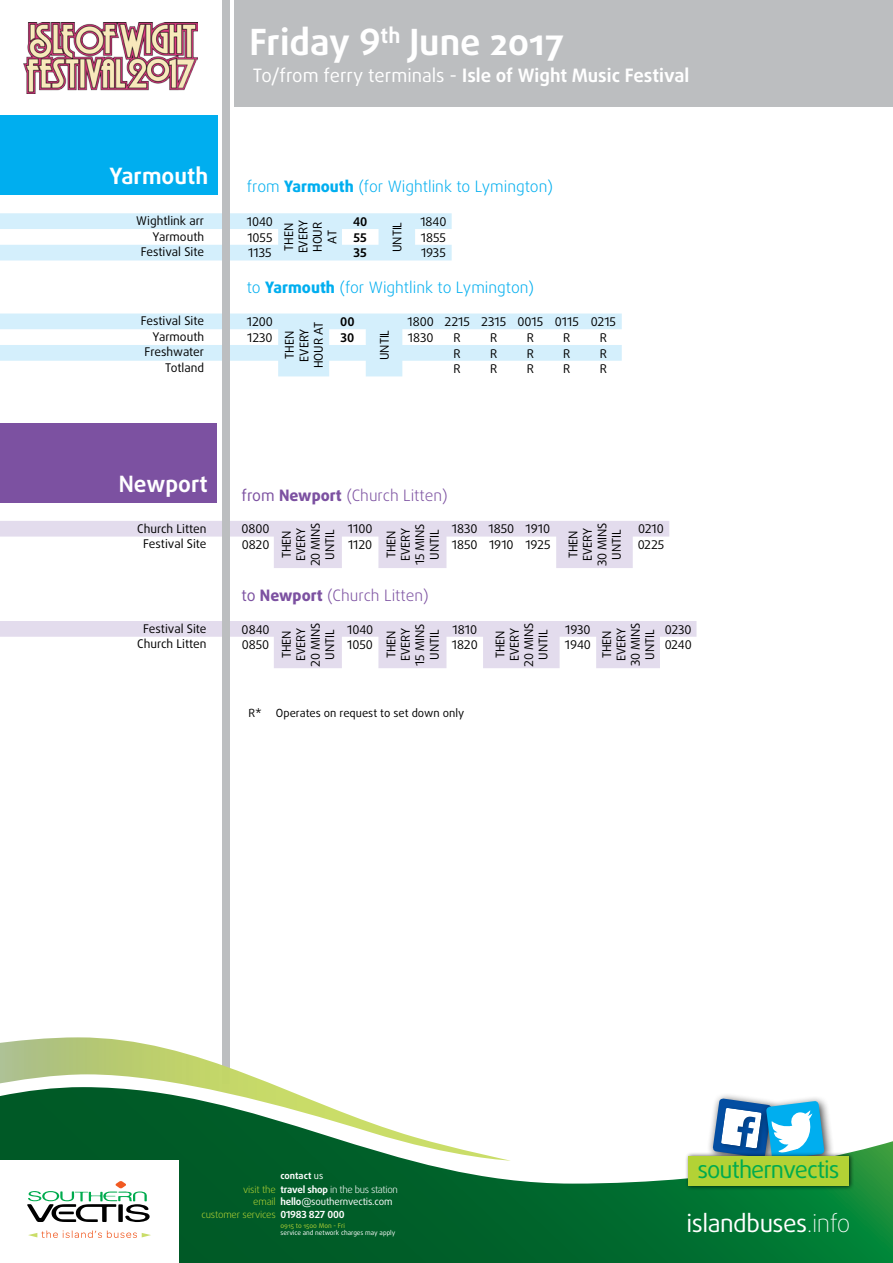
<style>
.page{position:relative;width:893px;height:1263px;background:#fff}
.page>*{position:absolute;margin:0;border:0;box-sizing:border-box;transform-origin:0 0}
.t1{font:700 36.15px "Daxline Pro";color:#fff}
.t2{font:24.45px "Daxline Pro";letter-spacing:-.02em;color:#fff}
.t3{font:23.7px "Daxline Pro";letter-spacing:-.04em;color:#00ab4e}
.t4{font:700 22.5px "Daxline Pro";color:#fff}
.t5{font:700 18.45px "Daxline Pro";color:#fff}
.t6{font:300 15.75px "Daxline Pro";color:#00aeef}
.t7{font:300 15.75px "Daxline Pro";color:#7c51a1}
.t8{font:12px/14.4px "Daxline Pro";letter-spacing:-.01em;color:#000;text-align:center}
.t9{font:700 12px "Daxline Pro";color:#000}
.t10{font:11.25px "Daxline Pro";color:#000}
.t11{font:700 9.75px/12.1px "Daxline Pro";letter-spacing:-.02em;color:#fff}
.t12{font:300 9.75px/12.1px "Daxline Pro";letter-spacing:-.02em;color:#b3d235;text-align:right}
.t13{font:700 9.3px "Daxline Pro";color:#fff}
.t14{font:6.45px "Daxline Pro";color:#fff}
.t15{font:6.45px "Daxline Pro";color:#b3d235}
.s1{font-weight:400}
.s2{font-weight:800}
.s3{font-weight:300}
.s4{font-weight:100}
</style>
<div class="page">
<svg style="left:0;top:213px;width:452px;height:47px"></svg>
<svg style="left:0;top:313px;width:622px;height:63px"></svg>
<div style="left:0;top:116px;width:217px;height:79px;background:#00aeef"></div>
<svg style="left:0;top:521px;width:669px;height:47px"></svg>
<svg style="left:0;top:621px;width:696px;height:47px"></svg>
<div style="left:0;top:423px;width:217px;height:79px;background:#7c51a1"></div>
<div style="left:222px;top:0;width:8px;height:1083px;background:#bcbec0"></div>
<div style="left:235px;top:0;width:658px;height:107px;background:#bcbec0"></div>
<img style="left:23px;top:22px;width:174px;height:71px">
<svg style="left:179px;top:1141px;width:714px;height:122px;background:#207b46"></svg>
<svg style="left:27px;top:1181px;width:123px;height:41px"></svg>
<svg style="left:28px;top:1230px;width:123px;height:8px"></svg>
<svg style="left:0;top:1037px;width:511px;height:124px"></svg>
<div style="left:706px;top:1092px;width:75px;height:76px;background:#000;opacity:.75"></div>
<div style="left:760px;top:1095px;width:74px;height:75px;background:#000;opacity:.75"></div>
<svg style="left:712px;top:1098px;width:113px;height:54px"></svg>
<div style="left:685px;top:1152px;width:169px;height:39px;background:#000;opacity:.75"></div>
<div style="left:688px;top:1156px;width:160px;height:29px;background:#b3d235"></div>
<h3 class="t4" style="left:110px;top:161px;width:100px">Yarmouth</h3>
<h1 class="t1" style="left:249px;top:18px;width:317px">Friday 9<sup>th</sup> June 2017</h1>
<h3 class="t5" style="left:253px;top:63px;width:438px"><span class="s1">To/from ferry terminals -</span> Isle of Wight Music Festival</h3>
<h3 class="t6" style="left:247px;top:176px;width:308px">from <span class="s2">Yarmouth</span> (for Wightlink to Lymington)</h3>
<p class="t8" style="left:136px;top:213px;width:69px">Wightlink arr</p>
<p class="t8" style="left:247px;top:214px;width:28px">1040</p>
<p class="t8" style="left:282px;top:253px;width:35px;rotate:-90deg">THEN<br>EVERY<br>HOUR<br>AT</p>
<p class="t9" style="left:353px;top:214px;width:16px">40</p>
<p class="t8" style="left:420px;top:214px;width:28px">1840</p>
<p class="t8" style="left:390px;top:252px;width:32px;rotate:-90deg">UNTIL</p>
<p class="t8" style="left:153px;top:229px;width:53px">Yarmouth</p>
<p class="t8" style="left:247px;top:230px;width:27px">1055</p>
<p class="t9" style="left:354px;top:229px;width:15px">55</p>
<p class="t8" style="left:421px;top:230px;width:27px">1855</p>
<p class="t8" style="left:141px;top:245px;width:65px">Festival Site</p>
<p class="t8" style="left:248px;top:246px;width:25px">1135</p>
<p class="t9" style="left:354px;top:245px;width:15px">35</p>
<p class="t8" style="left:421px;top:246px;width:26px">1935</p>
<h3 class="t6" style="left:247px;top:276px;width:289px">to <span class="s2">Yarmouth</span> (for Wightlink to Lymington)</h3>
<p class="t8" style="left:141px;top:314px;width:65px">Festival Site</p>
<p class="t8" style="left:247px;top:315px;width:28px">1200</p>
<p class="t8" style="left:283px;top:368px;width:48px;rotate:-90deg">THEN<br>EVERY<br>HOUR AT</p>
<p class="t9" style="left:340px;top:314px;width:16px">00</p>
<p class="t8" style="left:407px;top:315px;width:210px">1800 2215 2315 0015 0115 0215</p>
<p class="t8" style="left:377px;top:360px;width:32px;rotate:-90deg">UNTIL</p>
<p class="t8" style="left:153px;top:329px;width:53px">Yarmouth</p>
<p class="t8" style="left:247px;top:330px;width:27px">1230</p>
<p class="t9" style="left:341px;top:329px;width:15px">30</p>
<p class="t8" style="left:408px;top:330px;width:27px">1830</p>
<p class="t8" style="left:454px;top:330px;width:9px">R</p>
<p class="t8" style="left:490px;top:330px;width:9px">R</p>
<p class="t8" style="left:527px;top:330px;width:9px">R</p>
<p class="t8" style="left:563px;top:330px;width:9px">R</p>
<p class="t8" style="left:600px;top:330px;width:9px">R</p>
<p class="t8" style="left:145px;top:345px;width:61px">Freshwater</p>
<p class="t8" style="left:454px;top:346px;width:9px">R</p>
<p class="t8" style="left:490px;top:346px;width:9px">R</p>
<p class="t8" style="left:527px;top:346px;width:9px">R</p>
<p class="t8" style="left:563px;top:346px;width:9px">R</p>
<p class="t8" style="left:600px;top:346px;width:9px">R</p>
<p class="t8" style="left:165px;top:361px;width:40px">Totland</p>
<p class="t8" style="left:454px;top:362px;width:9px">R</p>
<p class="t8" style="left:490px;top:362px;width:9px">R</p>
<p class="t8" style="left:527px;top:362px;width:9px">R</p>
<p class="t8" style="left:563px;top:362px;width:9px">R</p>
<p class="t8" style="left:600px;top:362px;width:9px">R</p>
<h3 class="t4" style="left:119px;top:469px;width:90px">Newport</h3>
<h3 class="t7" style="left:242px;top:484px;width:208px"><span class="s1">from</span> <span class="s2">Newport</span> (Church Litten)</h3>
<p class="t8" style="left:137px;top:521px;width:71px">Church Litten</p>
<p class="t8" style="left:241px;top:522px;width:30px">0800</p>
<p class="t8" style="left:280px;top:566px;width:45px;rotate:-90deg">THEN<br>EVERY<br>20 MINS<br>UNTIL</p>
<p class="t8" style="left:348px;top:522px;width:26px">1100</p>
<p class="t8" style="left:384px;top:565px;width:43px;rotate:-90deg">THEN<br>EVERY<br>15 MINS<br>UNTIL</p>
<p class="t8" style="left:452px;top:522px;width:100px">1830 1850 1910</p>
<p class="t8" style="left:566px;top:566px;width:45px;rotate:-90deg">THEN<br>EVERY<br>30 MINS<br>UNTIL</p>
<p class="t8" style="left:638px;top:522px;width:27px">0210</p>
<p class="t8" style="left:143px;top:537px;width:65px">Festival Site</p>
<p class="t8" style="left:242px;top:538px;width:29px">0820</p>
<p class="t8" style="left:348px;top:538px;width:26px">1120</p>
<p class="t8" style="left:452px;top:538px;width:100px">1850 1910 1925</p>
<p class="t8" style="left:638px;top:538px;width:28px">0225</p>
<h3 class="t7" style="left:242px;top:585px;width:189px"><span class="s1">to</span> <span class="s2">Newport</span> (Church Litten)</h3>
<p class="t8" style="left:143px;top:621px;width:65px">Festival Site</p>
<p class="t8" style="left:242px;top:622px;width:29px">0840</p>
<p class="t8" style="left:280px;top:667px;width:45px;rotate:-90deg">THEN<br>EVERY<br>20 MINS<br>UNTIL</p>
<p class="t8" style="left:347px;top:622px;width:28px">1040</p>
<p class="t8" style="left:384px;top:665px;width:43px;rotate:-90deg">THEN<br>EVERY<br>15 MINS<br>UNTIL</p>
<p class="t8" style="left:452px;top:622px;width:26px">1810</p>
<p class="t8" style="left:493px;top:667px;width:45px;rotate:-90deg">THEN<br>EVERY<br>20 MINS<br>UNTIL</p>
<p class="t8" style="left:565px;top:622px;width:27px">1930</p>
<p class="t8" style="left:600px;top:666px;width:45px;rotate:-90deg">THEN<br>EVERY<br>30 MINS<br>UNTIL</p>
<p class="t8" style="left:665px;top:622px;width:28px">0230</p>
<p class="t8" style="left:137px;top:637px;width:71px">Church Litten</p>
<p class="t8" style="left:242px;top:638px;width:29px">0850</p>
<p class="t8" style="left:347px;top:638px;width:27px">1050</p>
<p class="t8" style="left:452px;top:638px;width:27px">1820</p>
<p class="t8" style="left:565px;top:638px;width:28px">1940</p>
<p class="t8" style="left:665px;top:638px;width:29px">0240</p>
<p class="t10" style="left:248px;top:705px;width:15px">R*</p>
<p class="t10" style="left:276px;top:705px;width:190px">Operates on request to set down only</p>
<p class="t13" style="left:280px;top:1169px;width:44px">contact <span class="s1">us</span></p>
<p class="t11" style="left:280px;top:1183px;width:119px">travel shop <span class="s3">in the bus station </span>hello<span class="s1">@southernvectis.com<br></span>01983 827 000</p>
<p class="t15" style="left:280px;top:1221px;width:66px">0915 to 1500 Mon - Fri</p>
<p class="t14" style="left:280px;top:1228px;width:116px">service and network charges may apply</p>
<p class="t12" style="left:201px;top:1183px;width:76px">visit the<br>email<br>customer services</p>
<h3 class="t3" style="left:697px;top:1154px;width:144px">southernvectis</h3>
<h2 class="t2" style="left:686px;top:1207px;width:165px">islandbuses<span class="s4">.info</span></h2>
</div>
